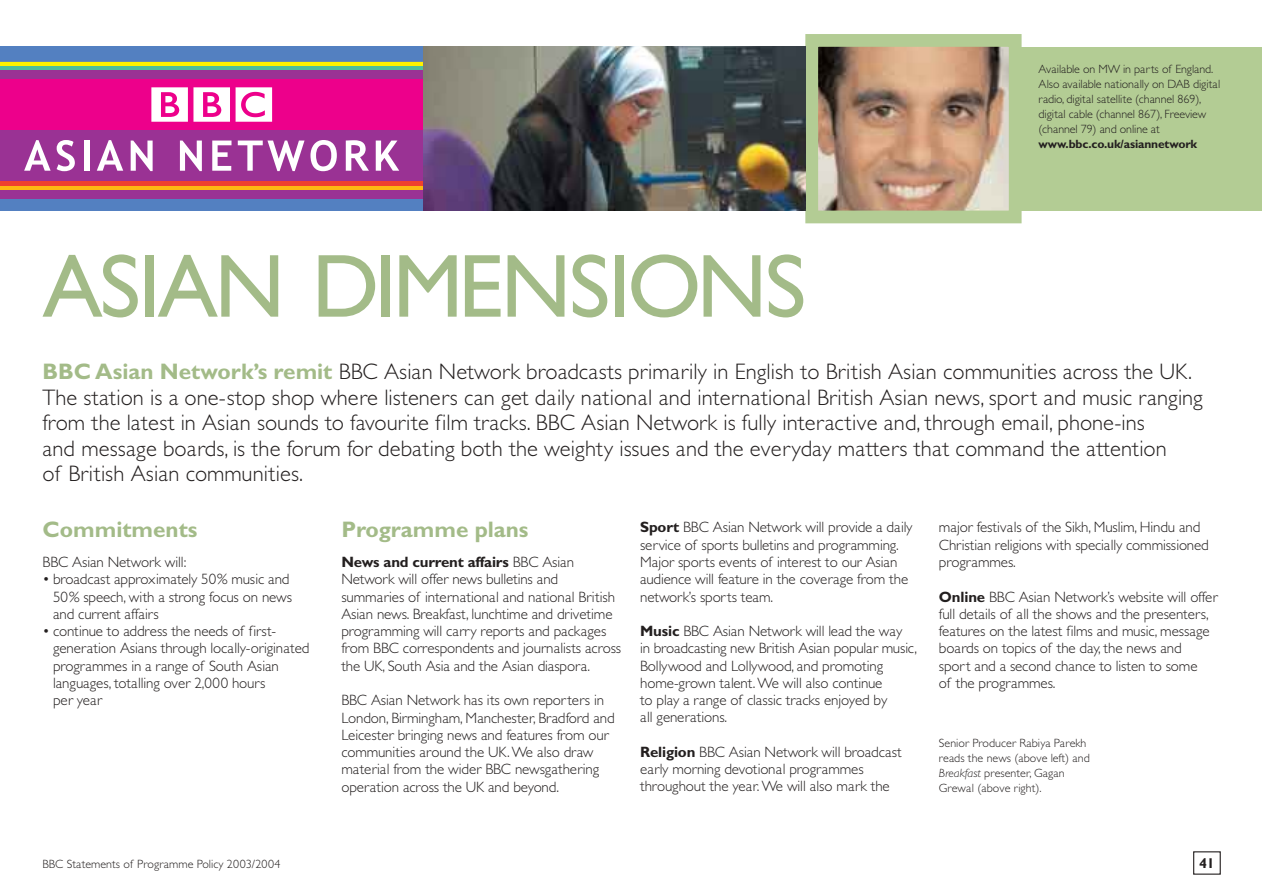
<style>
.page{position:relative;width:1262px;height:893px;background:#fff}
.page>*{position:absolute;margin:0;border:0;box-sizing:border-box;transform-origin:0 0}
.t1{font:90px "Gill Sans";letter-spacing:-.035em;color:#a3bb88}
.t2{font:300 22.5px/25.5px "Gill Sans";color:#231f1f}
.t3{font:700 22.5px "Gill Sans";color:#a3bb88}
.t4{font:300 15px/17.2px "Gill Sans";letter-spacing:-.01em;color:#231f1f}
.t5{font:700 14.25px "Gill Sans";color:#231f1f}
.t6{font:300 12px/15px "Gill Sans";color:#231f1f}
.t7{font:700 12px "Gill Sans";letter-spacing:-.01em;color:#231f1f}
.s1{font-weight:700;color:#a3bb88}
.s2{font-weight:700}
.s3{font-style:italic}
</style>
<div class="page">
<svg style="left:0;top:198px;width:424px;height:12px;background:#5879bd"></svg>
<div style="left:0;top:188px;width:424px;height:10px;background:#9a3294"></div>
<svg style="left:0;top:185px;width:424px;height:5px;background:#f99f17"></svg>
<div style="left:0;top:179px;width:424px;height:6px;background:#ef402e"></div>
<div style="left:0;top:127px;width:424px;height:54px;background:#9a3294"></div>
<div style="left:0;top:76px;width:424px;height:54px;background:#ed008b"></div>
<div style="left:0;top:69px;width:424px;height:10px;background:#9a3294"></div>
<div style="left:0;top:65px;width:424px;height:5px;background:#4fbe9c"></div>
<div style="left:0;top:59px;width:424px;height:7px;background:#fff200"></div>
<div style="left:0;top:47px;width:424px;height:15px;background:#5380c1"></div>
<svg style="left:151px;top:87px;width:121px;height:35px"></svg>
<svg style="left:24px;top:140px;width:27px;height:31px"></svg>
<svg style="left:57px;top:140px;width:18px;height:31px"></svg>
<div style="left:84px;top:140px;width:5px;height:31px;background:#fff"></div>
<svg style="left:97px;top:140px;width:26px;height:31px"></svg>
<svg style="left:131px;top:140px;width:22px;height:31px"></svg>
<svg style="left:180px;top:140px;width:22px;height:31px"></svg>
<svg style="left:212px;top:140px;width:19px;height:31px"></svg>
<svg style="left:238px;top:140px;width:66px;height:31px"></svg>
<svg style="left:310px;top:140px;width:27px;height:31px"></svg>
<svg style="left:346px;top:140px;width:23px;height:31px"></svg>
<svg style="left:376px;top:140px;width:23px;height:31px"></svg>
<img style="left:819px;top:48px;width:188px;height:161px">
<div style="left:805px;top:34px;width:216px;height:189px;border:13px solid #b3cc94"></div>
<img style="left:424px;top:47px;width:381px;height:163px">
<div style="left:1021px;top:47px;width:240px;height:163px;background:#b3cc94"></div>
<h1 class="t1" style="left:43px;top:255px;width:765px">ASIAN DIMENSIONS</h1>
<p class="t6" style="left:1038px;top:62px;width:183px">Available on MW in parts of England.<br>Also available nationally on DAB digital radio, digital satellite (channel 869), digital cable (channel 867), Freeview (channel 79) and online at</p>
<p class="t7" style="left:1038px;top:139px;width:160px">www.bbc.co.uk/asiannetwork</p>
<p class="t2" style="left:43px;top:361px;width:1161px"><span class="s1">BBC Asian Network’s remit</span> BBC Asian Network broadcasts primarily in English to British Asian communities across the UK.<br>The station is a one-stop shop where listeners can get daily national and international British Asian news, sport and music ranging from the latest in Asian sounds to favourite film tracks. BBC Asian Network is fully interactive and, through email, phone-ins<br>and message boards, is the forum for debating both the weighty issues and the everyday matters that command the attention<br>of British Asian communities.</p>
<h2 class="t3" style="left:43px;top:522px;width:156px">Commitments</h2>
<p class="t4" style="left:43px;top:555px;width:145px">BBC Asian Network will:</p>
<p class="t4" style="left:53px;top:572px;width:240px;text-indent:-11px">• broadcast approximately 50% music and<br>50% speech, with a strong focus on news and current affairs</p>
<p class="t4" style="left:53px;top:624px;width:258px;text-indent:-10px">• continue to address the needs of first&shy;generation Asians through locally-originated programmes in a range of South Asian languages, totalling over 2,000 hours<br>per year</p>
<h2 class="t3" style="left:341px;top:522px;width:189px">Programme plans</h2>
<p class="t4" style="left:341px;top:555px;width:281px"><span class="s2">News and current affairs</span> BBC Asian Network will offer news bulletins and summaries of international and national British Asian news. Breakfast, lunchtime and drivetime programming will carry reports and packages from BBC correspondents and journalists across the UK, South Asia and the Asian diaspora.</p>
<p class="t4" style="left:341px;top:693px;width:275px">BBC Asian Network has its own reporters in London, Birmingham, Manchester, Bradford and Leicester bringing news and features from our communities around the UK.We also draw material from the wider BBC newsgathering operation across the UK and beyond.</p>
<p class="t4" style="left:640px;top:520px;width:274px"><span class="s2">Sport</span> BBC Asian Network will provide a daily service of sports bulletins and programming.<br>Major sports events of interest to our Asian audience will feature in the coverage from the network’s sports team.</p>
<p class="t4" style="left:640px;top:624px;width:278px"><span class="s2">Music</span> BBC Asian Network will lead the way<br>in broadcasting new British Asian popular music, Bollywood and Lollywood, and promoting home-grown talent.We will also continue<br>to play a range of classic tracks enjoyed by<br>all generations.</p>
<p class="t4" style="left:640px;top:744px;width:263px"><span class="s2">Religion</span> BBC Asian Network will broadcast early morning devotional programmes throughout the year.We will also mark the</p>
<p class="t4" style="left:939px;top:520px;width:271px">major festivals of the Sikh, Muslim, Hindu and<br>Christian religions with specially commissioned programmes.</p>
<p class="t4" style="left:939px;top:589px;width:280px"><span class="s2">Online</span> BBC Asian Network’s website will offer full details of all the shows and the presenters, features on the latest films and music, message boards on topics of the day, the news and<br>sport and a second chance to listen to some<br>of the programmes.</p>
<p class="t6" style="left:939px;top:736px;width:152px">Senior Producer Rabiya Parekh reads the news (above left) and<br><span class="s3">Breakfast</span> presenter, Gagan<br>Grewal (above right).</p>
<p class="t6" style="left:43px;top:857px;width:239px">BBC Statements of Programme Policy 2003/2004</p>
<p class="t5" style="left:1199px;top:858px;width:17px">41</p>
</div>
